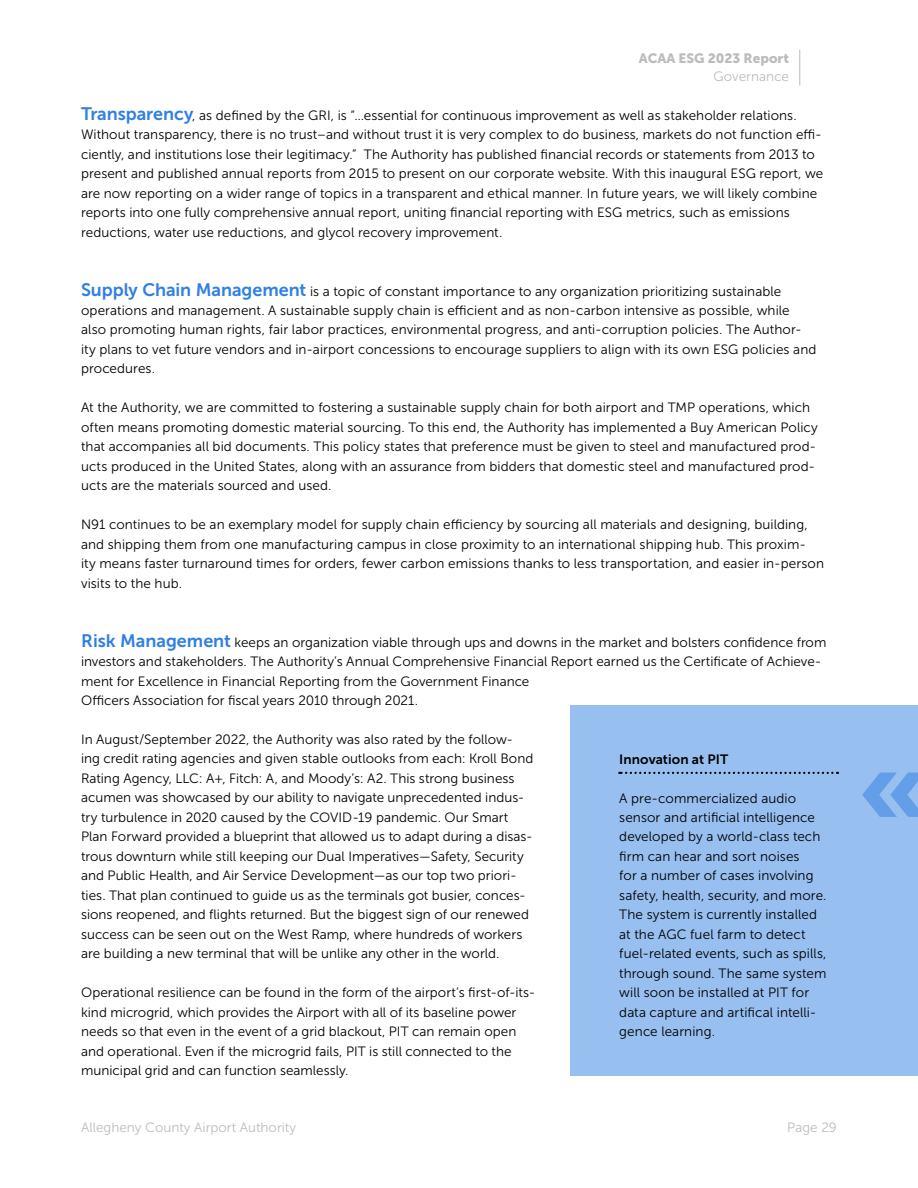
<style>
.page{position:relative;width:918px;height:1188px;background:#fff}
.page>*{position:absolute;margin:0;border:0;box-sizing:border-box;transform-origin:0 0}
.t1{font:13.5px/19.5px "Museo Sans 300";letter-spacing:.005em;color:#000}
.t2{font:13.5px "Museo Sans 300";color:#bbbcbc}
.t3{font:13.5px "Museo Sans 900";color:#bbbcbc}
.t4{font:13.5px "Museo Sans 700";letter-spacing:.005em;color:#000}
.s1{font-family:"Museo Sans 700";font-size:18px;color:#307fe2}
</style>
<div class="page">
<div style="left:571px;top:705px;width:347px;height:371px;background:#97bff0"></div>
<svg style="left:619px;top:772px;width:219px;height:2px"></svg>
<hr style="left:799px;top:50px;width:1px;height:36px;background:#bbbcbc">
<p class="t3" style="left:639px;top:51px;width:152px">ACAA ESG 2023 Report</p>
<p class="t2" style="left:714px;top:69px;width:77px">Governance</p>
<p class="t1" style="left:81px;top:106px;width:744px"><span class="s1">Transparency</span>, as defined by the GRI, is “…essential for continuous improvement as well as stakeholder relations.<br>Without transparency, there is no trust–and without trust it is very complex to do business, markets do not function effi&shy;ciently, and institutions lose their legitimacy.” The Authority has published financial records or statements from 2013 to present and published annual reports from 2015 to present on our corporate website. With this inaugural ESG report, we are now reporting on a wider range of topics in a transparent and ethical manner. In future years, we will likely combine reports into one fully comprehensive annual report, uniting financial reporting with ESG metrics, such as emissions reductions, water use reductions, and glycol recovery improvement.</p>
<p class="t1" style="left:81px;top:281px;width:737px"><span class="s1">Supply Chain Management</span> is a topic of constant importance to any organization prioritizing sustainable operations and management. A sustainable supply chain is efficient and as non-carbon intensive as possible, while also promoting human rights, fair labor practices, environmental progress, and anti-corruption policies. The Author&shy;ity plans to vet future vendors and in-airport concessions to encourage suppliers to align with its own ESG policies and procedures.</p>
<p class="t1" style="left:81px;top:398px;width:739px">At the Authority, we are committed to fostering a sustainable supply chain for both airport and TMP operations, which often means promoting domestic material sourcing. To this end, the Authority has implemented a Buy American Policy that accompanies all bid documents. This policy states that preference must be given to steel and manufactured prod&shy;ucts produced in the United States, along with an assurance from bidders that domestic steel and manufactured prod&shy;ucts are the materials sourced and used.</p>
<p class="t1" style="left:81px;top:515px;width:745px">N91 continues to be an exemplary model for supply chain efficiency by sourcing all materials and designing, building, and shipping them from one manufacturing campus in close proximity to an international shipping hub. This proxim&shy;ity means faster turnaround times for orders, fewer carbon emissions thanks to less transportation, and easier in-person visits to the hub.</p>
<p class="t1" style="left:81px;top:632px;width:747px"><span class="s1">Risk Management</span> keeps an organization viable through ups and downs in the market and bolsters confidence from investors and stakeholders. The Authority’s Annual Comprehensive Financial Report earned us the Certificate of Achieve-</p>
<p class="t1" style="left:81px;top:671px;width:450px">ment for Excellence in Financial Reporting from the Government Finance<br>Officers Association for fiscal years 2010 through 2021.</p>
<p class="t1" style="left:81px;top:730px;width:454px">In August/September 2022, the Authority was also rated by the follow&shy;ing credit rating agencies and given stable outlooks from each: Kroll Bond Rating Agency, LLC: A+, Fitch: A, and Moody’s: A2. This strong business acumen was showcased by our ability to navigate unprecedented indus&shy;try turbulence in 2020 caused by the COVID-19 pandemic. Our Smart Plan Forward provided a blueprint that allowed us to adapt during a disas&shy;trous downturn while still keeping our Dual Imperatives—Safety, Security and Public Health, and Air Service Development—as our top two priori&shy;ties. That plan continued to guide us as the terminals got busier, conces&shy;sions reopened, and flights returned. But the biggest sign of our renewed success can be seen out on the West Ramp, where hundreds of workers are building a new terminal that will be unlike any other in the world.</p>
<p class="t1" style="left:81px;top:983px;width:456px">Operational resilience can be found in the form of the airport’s first-of-its&shy;kind microgrid, which provides the Airport with all of its baseline power needs so that even in the event of a grid blackout, PIT can remain open and operational. Even if the microgrid fails, PIT is still connected to the municipal grid and can function seamlessly.</p>
<p class="t4" style="left:619px;top:751px;width:110px">Innovation at PIT</p>
<p class="t1" style="left:619px;top:788px;width:209px">A pre-commercialized audio sensor and artificial intelligence developed by a world-class tech firm can hear and sort noises<br>for a number of cases involving safety, health, security, and more.<br>The system is currently installed at the AGC fuel farm to detect fuel-related events, such as spills, through sound. The same system will soon be installed at PIT for data capture and artifical intelli&shy;gence learning.</p>
<p class="t2" style="left:81px;top:1120px;width:217px">Allegheny County Airport Authority</p>
<p class="t2" style="left:787px;top:1120px;width:51px">Page 29</p>
</div>
